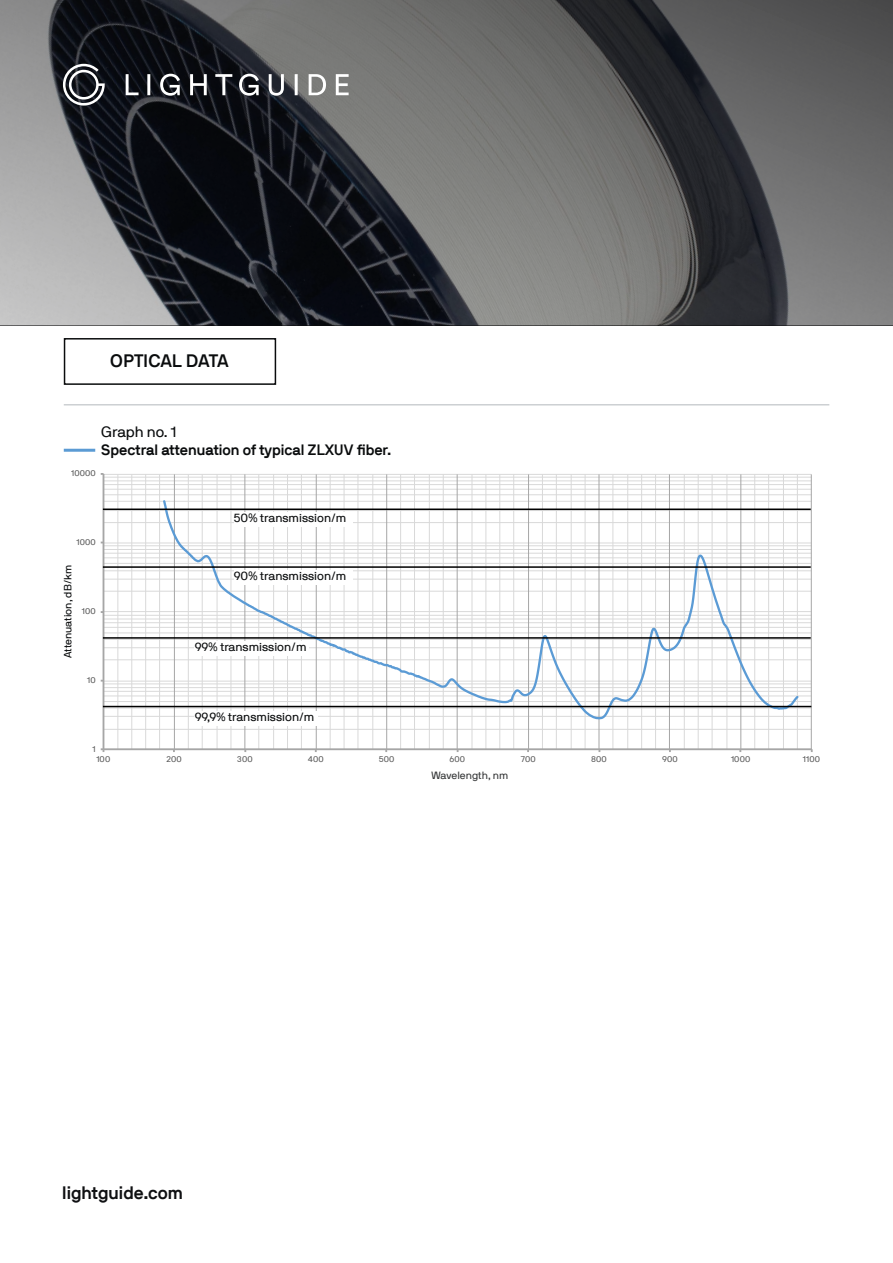
<style>
.page{position:relative;width:893px;height:1263px;background:#fff}
.page>*{position:absolute;margin:0;border:0;box-sizing:border-box;transform-origin:0 0}
.t1{font:700 18px "NB International Pro";color:#0f1012}
.t2{font:700 18px "NB International Pro";letter-spacing:.02em;color:#0a0c0d}
.t3{font:700 15px "NB International Pro";color:#0a0c0d}
.t4{font:15px "NB International Pro";color:#0a0c0d}
.t5{font:12px "NB International Pro";color:#0a0c0d}
.t6{font:10.5px "NB International Pro";color:#0a0c0d}
.t7{font:8.4px "NB International Regular Webfont";letter-spacing:.02em;color:#595959}
</style>
<div class="page">
<hr style="left:103px;top:729px;width:708px;height:1px;background:#d9d9d9">
<hr style="left:103px;top:716px;width:708px;height:1px;background:#d9d9d9">
<hr style="left:103px;top:708px;width:708px;height:1px;background:#d9d9d9">
<hr style="left:103px;top:701px;width:708px;height:1px;background:#d9d9d9">
<hr style="left:103px;top:696px;width:708px;height:1px;background:#d9d9d9">
<hr style="left:103px;top:691px;width:708px;height:1px;background:#d9d9d9">
<hr style="left:103px;top:687px;width:708px;height:1px;background:#d9d9d9">
<hr style="left:103px;top:683px;width:708px;height:1px;background:#d9d9d9">
<hr style="left:103px;top:659px;width:708px;height:1px;background:#d9d9d9">
<hr style="left:103px;top:647px;width:708px;height:1px;background:#d9d9d9">
<hr style="left:103px;top:639px;width:708px;height:1px;background:#d9d9d9">
<hr style="left:103px;top:632px;width:708px;height:1px;background:#d9d9d9">
<hr style="left:103px;top:627px;width:708px;height:1px;background:#d9d9d9">
<hr style="left:103px;top:622px;width:708px;height:1px;background:#d9d9d9">
<hr style="left:103px;top:619px;width:708px;height:1px;background:#d9d9d9">
<hr style="left:103px;top:615px;width:708px;height:1px;background:#d9d9d9">
<hr style="left:103px;top:591px;width:708px;height:1px;background:#d9d9d9">
<hr style="left:103px;top:579px;width:708px;height:1px;background:#d9d9d9">
<hr style="left:103px;top:570px;width:708px;height:1px;background:#d9d9d9">
<hr style="left:103px;top:563px;width:708px;height:1px;background:#d9d9d9">
<hr style="left:103px;top:557px;width:708px;height:1px;background:#d9d9d9">
<hr style="left:103px;top:553px;width:708px;height:1px;background:#d9d9d9">
<hr style="left:103px;top:549px;width:708px;height:1px;background:#d9d9d9">
<hr style="left:103px;top:545px;width:708px;height:1px;background:#d9d9d9">
<hr style="left:103px;top:522px;width:708px;height:1px;background:#d9d9d9">
<hr style="left:103px;top:510px;width:708px;height:1px;background:#d9d9d9">
<hr style="left:103px;top:501px;width:708px;height:1px;background:#d9d9d9">
<hr style="left:103px;top:494px;width:708px;height:1px;background:#d9d9d9">
<hr style="left:103px;top:489px;width:708px;height:1px;background:#d9d9d9">
<hr style="left:103px;top:484px;width:708px;height:1px;background:#d9d9d9">
<hr style="left:103px;top:480px;width:708px;height:1px;background:#d9d9d9">
<hr style="left:103px;top:477px;width:708px;height:1px;background:#d9d9d9">
<hr style="left:103px;top:681px;width:708px;height:1px;background:#d9d9d9">
<hr style="left:103px;top:611px;width:708px;height:1px;background:#d9d9d9">
<hr style="left:103px;top:543px;width:708px;height:1px;background:#d9d9d9">
<hr style="left:103px;top:474px;width:708px;height:1px;background:#d9d9d9">
<hr style="left:118px;top:474px;width:1px;height:276px;background:#d9d9d9">
<hr style="left:131px;top:474px;width:1px;height:276px;background:#d9d9d9">
<hr style="left:145px;top:474px;width:1px;height:276px;background:#d9d9d9">
<hr style="left:159px;top:474px;width:1px;height:276px;background:#d9d9d9">
<hr style="left:188px;top:474px;width:1px;height:276px;background:#d9d9d9">
<hr style="left:202px;top:474px;width:1px;height:276px;background:#d9d9d9">
<hr style="left:217px;top:474px;width:1px;height:276px;background:#d9d9d9">
<hr style="left:231px;top:474px;width:1px;height:276px;background:#d9d9d9">
<hr style="left:258px;top:474px;width:1px;height:276px;background:#d9d9d9">
<hr style="left:273px;top:474px;width:1px;height:276px;background:#d9d9d9">
<hr style="left:287px;top:474px;width:1px;height:276px;background:#d9d9d9">
<hr style="left:301px;top:474px;width:1px;height:276px;background:#d9d9d9">
<hr style="left:330px;top:474px;width:1px;height:276px;background:#d9d9d9">
<hr style="left:344px;top:474px;width:1px;height:276px;background:#d9d9d9">
<hr style="left:358px;top:474px;width:1px;height:276px;background:#d9d9d9">
<hr style="left:372px;top:474px;width:1px;height:276px;background:#d9d9d9">
<hr style="left:400px;top:474px;width:1px;height:276px;background:#d9d9d9">
<hr style="left:414px;top:474px;width:1px;height:276px;background:#d9d9d9">
<hr style="left:429px;top:474px;width:1px;height:276px;background:#d9d9d9">
<hr style="left:443px;top:474px;width:1px;height:276px;background:#d9d9d9">
<hr style="left:472px;top:474px;width:1px;height:276px;background:#d9d9d9">
<hr style="left:486px;top:474px;width:1px;height:276px;background:#d9d9d9">
<hr style="left:499px;top:474px;width:1px;height:276px;background:#d9d9d9">
<hr style="left:513px;top:474px;width:1px;height:276px;background:#d9d9d9">
<hr style="left:542px;top:474px;width:1px;height:276px;background:#d9d9d9">
<hr style="left:556px;top:474px;width:1px;height:276px;background:#d9d9d9">
<hr style="left:571px;top:474px;width:1px;height:276px;background:#d9d9d9">
<hr style="left:585px;top:474px;width:1px;height:276px;background:#d9d9d9">
<hr style="left:613px;top:474px;width:1px;height:276px;background:#d9d9d9">
<hr style="left:627px;top:474px;width:1px;height:276px;background:#d9d9d9">
<hr style="left:641px;top:474px;width:1px;height:276px;background:#d9d9d9">
<hr style="left:655px;top:474px;width:1px;height:276px;background:#d9d9d9">
<hr style="left:684px;top:474px;width:1px;height:276px;background:#d9d9d9">
<hr style="left:698px;top:474px;width:1px;height:276px;background:#d9d9d9">
<hr style="left:712px;top:474px;width:1px;height:276px;background:#d9d9d9">
<hr style="left:727px;top:474px;width:1px;height:276px;background:#d9d9d9">
<hr style="left:754px;top:474px;width:1px;height:276px;background:#d9d9d9">
<hr style="left:768px;top:474px;width:1px;height:276px;background:#d9d9d9">
<hr style="left:783px;top:474px;width:1px;height:276px;background:#d9d9d9">
<hr style="left:797px;top:474px;width:1px;height:276px;background:#d9d9d9">
<hr style="left:174px;top:474px;width:1px;height:276px;background:#a6a6a6">
<hr style="left:245px;top:474px;width:1px;height:276px;background:#a6a6a6">
<hr style="left:316px;top:474px;width:1px;height:276px;background:#a6a6a6">
<hr style="left:386px;top:474px;width:1px;height:276px;background:#a6a6a6">
<hr style="left:457px;top:474px;width:1px;height:276px;background:#a6a6a6">
<hr style="left:528px;top:474px;width:1px;height:276px;background:#a6a6a6">
<hr style="left:599px;top:474px;width:1px;height:276px;background:#a6a6a6">
<hr style="left:669px;top:474px;width:1px;height:276px;background:#a6a6a6">
<hr style="left:740px;top:474px;width:1px;height:276px;background:#a6a6a6">
<hr style="left:811px;top:474px;width:1px;height:276px;background:#a6a6a6">
<hr style="left:103px;top:474px;width:1px;height:275px;background:#a6a6a6">
<hr style="left:103px;top:748px;width:709px;height:2px;background:#a6a6a6">
<svg style="left:161px;top:498px;width:640px;height:223px"></svg>
<hr style="left:64px;top:404px;width:765px;height:1px;background:#b3b8bd">
<hr style="left:103px;top:706px;width:708px;height:1px;background:#000">
<hr style="left:103px;top:637px;width:708px;height:2px;background:#000">
<hr style="left:103px;top:566px;width:708px;height:2px;background:#000">
<hr style="left:103px;top:508px;width:708px;height:2px;background:#000">
<div style="left:234px;top:512px;width:118px;height:15px;background:#fff"></div>
<div style="left:234px;top:570px;width:118px;height:15px;background:#fff"></div>
<div style="left:195px;top:641px;width:114px;height:15px;background:#fff"></div>
<div style="left:195px;top:711px;width:123px;height:14px;background:#fff"></div>
<div style="left:64px;top:338px;width:212px;height:47px;border:2px solid #0a0c0d"></div>
<hr style="left:64px;top:449px;width:31px;height:3px;background:#5b9bd4">
<img style="left:0;top:0;width:893px;height:325px">
<svg style="left:63px;top:64px;width:286px;height:42px;background:#48494e"></svg>
<p class="t2" style="left:110px;top:350px;width:120px">OPTICAL DATA</p>
<p class="t4" style="left:101px;top:424px;width:77px">Graph no. 1</p>
<p class="t3" style="left:101px;top:441px;width:292px">Spectral attenuation of typical ZLXUV fiber.</p>
<p class="t7" style="left:71px;top:468px;width:26px">10000</p>
<p class="t7" style="left:77px;top:538px;width:21px">1000</p>
<p class="t6" style="left:62px;top:658px;width:95px;rotate:-90deg">Attenuation, dB/km</p>
<p class="t7" style="left:82px;top:606px;width:15px">100</p>
<p class="t7" style="left:87px;top:675px;width:10px">10</p>
<p class="t7" style="left:93px;top:744px;width:5px">1</p>
<p class="t5" style="left:234px;top:511px;width:114px">50% transmission/m</p>
<p class="t5" style="left:234px;top:569px;width:114px">90% transmission/m</p>
<p class="t5" style="left:195px;top:640px;width:113px">99% transmission/m</p>
<p class="t5" style="left:195px;top:710px;width:121px">99,9% transmission/m</p>
<p class="t7" style="left:96px;top:755px;width:15px">100</p>
<p class="t7" style="left:166px;top:755px;width:17px">200</p>
<p class="t7" style="left:237px;top:755px;width:17px">300</p>
<p class="t7" style="left:308px;top:755px;width:17px">400</p>
<p class="t7" style="left:379px;top:755px;width:17px">500</p>
<p class="t7" style="left:450px;top:755px;width:17px">600</p>
<p class="t7" style="left:521px;top:755px;width:16px">700</p>
<p class="t7" style="left:591px;top:755px;width:17px">800</p>
<p class="t7" style="left:662px;top:755px;width:17px">900</p>
<p class="t7" style="left:731px;top:755px;width:21px">1000</p>
<p class="t7" style="left:803px;top:755px;width:19px">1100</p>
<p class="t1" style="left:62px;top:1182px;width:122px">lightguide.com</p>
<p class="t6" style="left:432px;top:769px;width:78px">Wavelength, nm</p>
</div>
